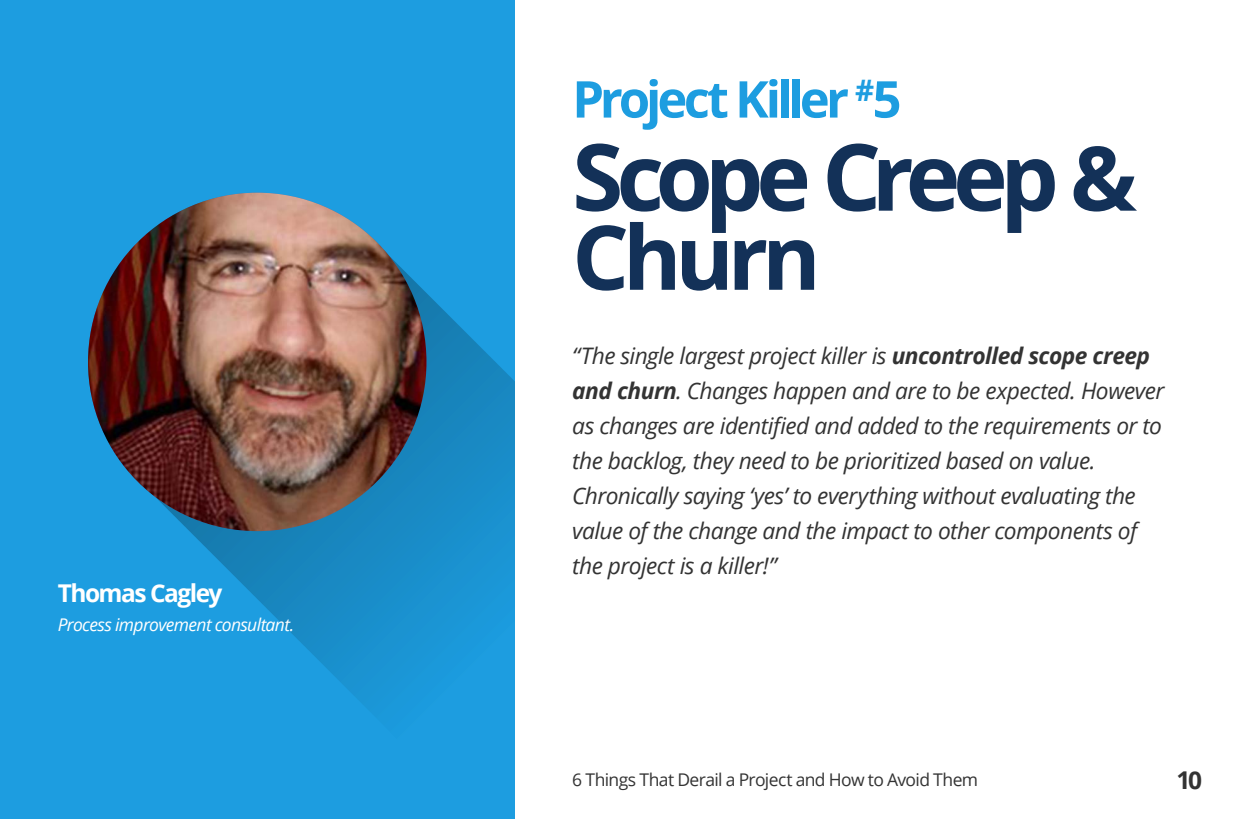
<style>
.page{position:relative;width:1260px;height:819px;background:#fff}
.page>*{position:absolute;margin:0;border:0;box-sizing:border-box;transform-origin:0 0}
.Large_Header{font:700 92.75px "Open Sans";letter-spacing:-.085em;color:#133158}
.Large_Header-2{font:700 89.25px "Open Sans";letter-spacing:-.07em;color:#133158}
.Large_Header-3{font:700 50.75px "Open Sans";letter-spacing:-.08em;color:#1d9de0}
.t1{font:700 24.5px "Open Sans";letter-spacing:-.06em;color:#fff}
.t2{font:700 24.5px "Open Sans";color:#333}
.t3{font:italic 22.75px/35px "Open Sans";letter-spacing:-.025em;color:#333}
.t4{font:17.5px "Open Sans";letter-spacing:-.035em;color:#333}
.Quote_Text{font:italic 17.5px "Open Sans";letter-spacing:-.035em;color:#fff}
.s1{font-size:89.25px}
.s2{font-weight:700}
</style>
<div class="page">
<div style="left:0;top:0;width:514px;height:819px;background:#1d9de0"></div>
<svg style="left:89px;top:361px;width:425px;height:344px"></svg>
<img style="left:88px;top:193px;width:338px;height:338px;border-radius:169px">
<p class="t1" style="left:58px;top:576px;width:166px">Thomas Cagley</p>
<p class="Quote_Text" style="left:58px;top:613px;width:238px">Process improvement consultant.</p>
<p class="Large_Header-3" style="left:572px;top:63px;width:331px">Project Killer <sup>#</sup>5</p>
<p class="Large_Header" style="left:572px;top:112px;width:566px">Scope Creep <span class="s1">&amp;</span></p>
<p class="Large_Header-2" style="left:572px;top:194px;width:250px">Churn</p>
<p class="t3" style="left:572px;top:338px;width:594px">“The single largest project killer is <span class="s2">uncontrolled scope creep and churn</span>. Changes happen and are to be expected. However as changes are identified and added to the requirements or to the backlog, they need to be prioritized based on value.<br>Chronically saying ‘yes’ to everything without evaluating the value of the change and the impact to other components of the project is a killer!”</p>
<p class="t4" style="left:572px;top:768px;width:408px">6 Things That Derail a Project and How to Avoid Them</p>
<p class="t2" style="left:1176px;top:763px;width:27px">10</p>
</div>
